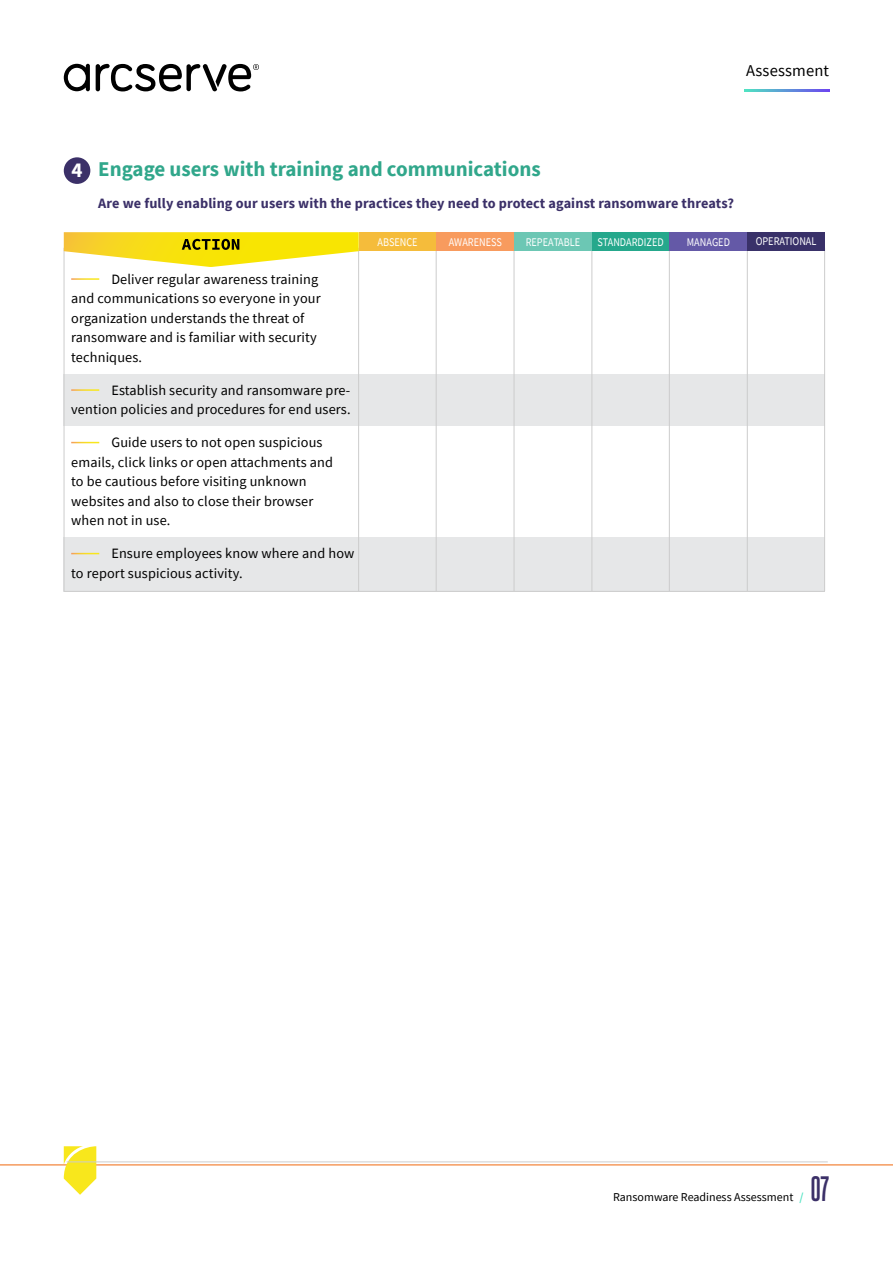
<style>
.page{position:relative;width:893px;height:1263px;background:#fff}
.page>*{position:absolute;margin:0;border:0;box-sizing:border-box;transform-origin:0 0}
.t1{font:700 21px "Source Sans Pro";color:#31a78b}
.t2{font:700 21px "Source Sans Pro";color:#fff}
.t3{font:16.5px "Source Sans Pro";letter-spacing:.01em;color:#000}
.t4{font:14.25px/19.5px "Source Sans Pro";letter-spacing:.01em;color:#000}
.t5{font:700 14.25px "Source Sans Pro";letter-spacing:.01em;color:#3b3068}
.t6{font:12px "Source Sans Pro";color:#000}
.t7{font:11.7px "Source Sans Pro";color:#fff;scale:.87 1}
.s1{font-weight:600;color:#50e3c2}
.s2{font-family:"Steelfish Rg";font-weight:700;font-size:30px;color:#3b3068}
</style>
<div class="page">
<hr style="left:0;top:1164px;width:893px;height:1px;background:#f59a5d">
<svg style="left:64px;top:1146px;width:32px;height:49px"></svg>
<svg style="left:64px;top:64px;width:26px;height:27px"></svg>
<svg style="left:96px;top:64px;width:163px;height:27px"></svg>
<svg style="left:745px;top:90px;width:84px;height:1px"></svg>
<div style="left:64px;top:537px;width:761px;height:55px;background:#e6e7e8"></div>
<div style="left:64px;top:374px;width:761px;height:52px;background:#e6e7e8"></div>
<div style="left:64px;top:157px;width:26px;height:27px;background:#3b3068;border-radius:50%"></div>
<hr style="left:71px;top:389px;width:28px;height:2px;background:#fff">
<svg style="left:71px;top:442px;width:28px;height:1px"></svg>
<svg style="left:71px;top:553px;width:28px;height:1px"></svg>
<hr style="left:358px;top:248px;width:1px;height:343px;background:#ccc">
<hr style="left:436px;top:248px;width:1px;height:343px;background:#ccc">
<hr style="left:514px;top:248px;width:1px;height:343px;background:#ccc">
<hr style="left:592px;top:248px;width:1px;height:343px;background:#ccc">
<hr style="left:669px;top:248px;width:1px;height:343px;background:#ccc">
<hr style="left:747px;top:248px;width:1px;height:343px;background:#ccc">
<hr style="left:824px;top:248px;width:1px;height:343px;background:#ccc">
<hr style="left:64px;top:248px;width:1px;height:343px;background:#ccc">
<div style="left:747px;top:232px;width:78px;height:19px;background:#393169"></div>
<svg style="left:64px;top:232px;width:295px;height:35px"></svg>
<div style="left:359px;top:232px;width:77px;height:19px;background:#f5bc3b"></div>
<div style="left:436px;top:232px;width:78px;height:19px;background:#f89b5e"></div>
<div style="left:514px;top:232px;width:78px;height:19px;background:#6cc7b4"></div>
<div style="left:592px;top:232px;width:77px;height:19px;background:#25a88c"></div>
<div style="left:669px;top:232px;width:78px;height:19px;background:#6459a7"></div>
<hr style="left:64px;top:591px;width:761px;height:1px;background:#ccc">
<hr style="left:67px;top:1161px;width:761px;height:1px;background:#ccc">
<p class="t3" style="left:746px;top:60px;width:85px">Assessment</p>
<h1 class="t2" style="left:72px;top:156px;width:13px">4</h1>
<h1 class="t1" style="left:98px;top:155px;width:444px">Engage users with training and communications</h1>
<p class="t5" style="left:98px;top:193px;width:637px">Are we fully enabling our users with the practices they need to protect against ransomware threats?</p>
<p class="t7" style="left:378px;top:234px;width:48px">ABSENCE</p>
<p class="t7" style="left:449px;top:234px;width:63px">AWARENESS</p>
<p class="t7" style="left:526px;top:234px;width:64px">REPEATABLE</p>
<p class="t7" style="left:597px;top:234px;width:78px">STANDARDIZED</p>
<p class="t7" style="left:687px;top:234px;width:51px">MANAGED</p>
<p class="t7" style="left:756px;top:234px;width:71px">OPERATIONAL</p>
<p class="t4" style="left:71px;top:269px;width:251px;text-indent:40px">Deliver regular awareness training and communications so everyone in your organization understands the threat of ransomware and is familiar with security techniques.</p>
<p class="t4" style="left:71px;top:380px;width:281px;text-align:right">Establish security and ransomware pre&shy;vention policies and procedures for end users.</p>
<p class="t4" style="left:71px;top:432px;width:263px;text-indent:40px">Guide users to not open suspicious emails, click links or open attachments and to be cautious before visiting unknown websites and also to close their browser when not in use.</p>
<p class="t4" style="left:71px;top:543px;width:285px;text-indent:40px">Ensure employees know where and how to report suspicious activity.</p>
<p class="t6" style="left:613px;top:1189px;width:218px">Ransomware Readiness Assessment <span class="s1">/</span> <span class="s2">07</span></p>
</div>
